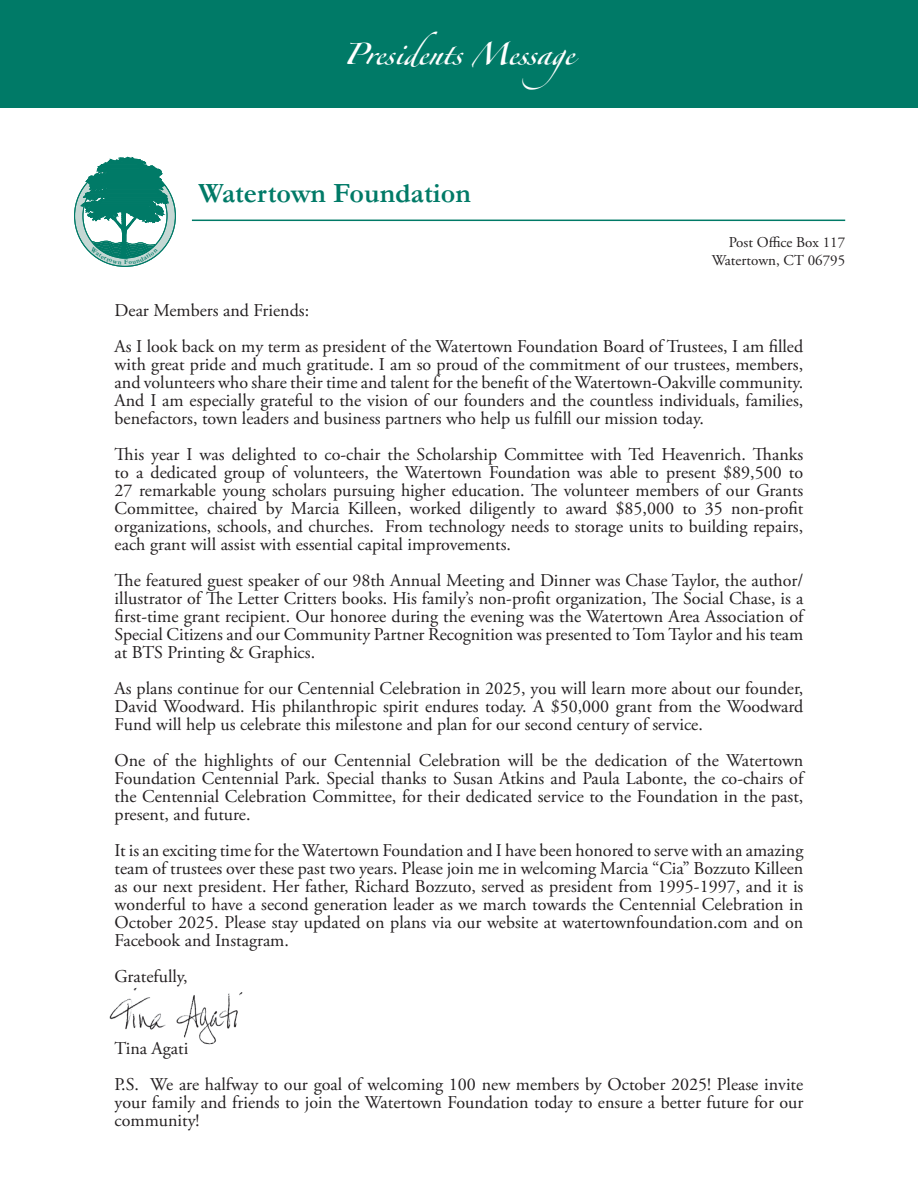
<style>
.page{position:relative;width:918px;height:1188px;background:#fff}
.page>*{position:absolute;margin:0;border:0;box-sizing:border-box;transform-origin:0 0}
.t1{font:48px "Zapfino Forte LT Pro";color:#fff}
.t2{font:700 28.05px "Garamond";color:#007a67}
.t3{font:18px/18px "Adobe Garamond Pro";color:#231f20;text-align:justify}
.t4{font:15px/18px "Adobe Garamond Pro";color:#231f20;text-align:right}
</style>
<div class="page">
<div style="left:0;top:0;width:918px;height:108px;background:#007a67"></div>
<hr style="left:192px;top:220px;width:653px;height:1px;background:#007a67">
<img style="left:109px;top:987px;width:134px;height:58px">
<svg style="left:74px;top:157px;width:102px;height:110px"></svg>
<h1 class="t1" style="left:344px;top:19px;width:253px">Presidents Message</h1>
<h2 class="t2" style="left:198px;top:174px;width:274px">Watertown Foundation</h2>
<p class="t4" style="left:712px;top:234px;width:135px">Post Office Box 117<br>Watertown, CT 06795</p>
<p class="t3" style="left:115px;top:293px;width:690px;line-height:36px">Dear Members and Friends:<br>As I look back on my term as president of the Watertown Foundation Board of Trustees, I am filled</p>
<p class="t3" style="left:115px;top:356px;width:690px">with great pride and much gratitude. I am so proud of the commitment of our trustees, members, and volunteers who share their time and talent for the benefit of the Watertown-Oakville community.<br>And I am especially grateful to the vision of our founders and the countless individuals, families, benefactors, town leaders and business partners who help us fulfill our mission today.</p>
<p class="t3" style="left:115px;top:446px;width:690px">This year I was delighted to co-chair the Scholarship Committee with Ted Heavenrich. Thanks to a dedicated group of volunteers, the Watertown Foundation was able to present $89,500 to 27 remarkable young scholars pursuing higher education. The volunteer members of our Grants Committee, chaired by Marcia Killeen, worked diligently to award $85,000 to 35 non-profit organizations, schools, and churches. From technology needs to storage units to building repairs, each grant will assist with essential capital improvements.</p>
<p class="t3" style="left:115px;top:572px;width:690px">The featured guest speaker of our 98th Annual Meeting and Dinner was Chase Taylor, the author/ illustrator of The Letter Critters books. His family’s non-profit organization, The Social Chase, is a first-time grant recipient. Our honoree during the evening was the Watertown Area Association of Special Citizens and our Community Partner Recognition was presented to Tom Taylor and his team at BTS Printing &amp; Graphics.</p>
<p class="t3" style="left:115px;top:680px;width:690px">As plans continue for our Centennial Celebration in 2025, you will learn more about our founder, David Woodward. His philanthropic spirit endures today. A $50,000 grant from the Woodward Fund will help us celebrate this milestone and plan for our second century of service.</p>
<p class="t3" style="left:115px;top:752px;width:690px">One of the highlights of our Centennial Celebration will be the dedication of the Watertown Foundation Centennial Park. Special thanks to Susan Atkins and Paula Labonte, the co-chairs of the Centennial Celebration Committee, for their dedicated service to the Foundation in the past, present, and future.</p>
<p class="t3" style="left:115px;top:842px;width:690px">It is an exciting time for the Watertown Foundation and I have been honored to serve with an amazing team of trustees over these past two years. Please join me in welcoming Marcia “Cia” Bozzuto Killeen as our next president. Her father, Richard Bozzuto, served as president from 1995-1997, and it is wonderful to have a second generation leader as we march towards the Centennial Celebration in October 2025. Please stay updated on plans via our website at watertownfoundation.com and on Facebook and Instagram.</p>
<p class="t3" style="left:115px;top:968px;width:75px">Gratefully,</p>
<p class="t3" style="left:115px;top:1031px;width:690px;line-height:36px">Tina Agati<br>P.S. We are halfway to our goal of welcoming 100 new members by October 2025! Please invite</p>
<p class="t3" style="left:115px;top:1094px;width:690px">your family and friends to join the Watertown Foundation today to ensure a better future for our community!</p>
</div>
